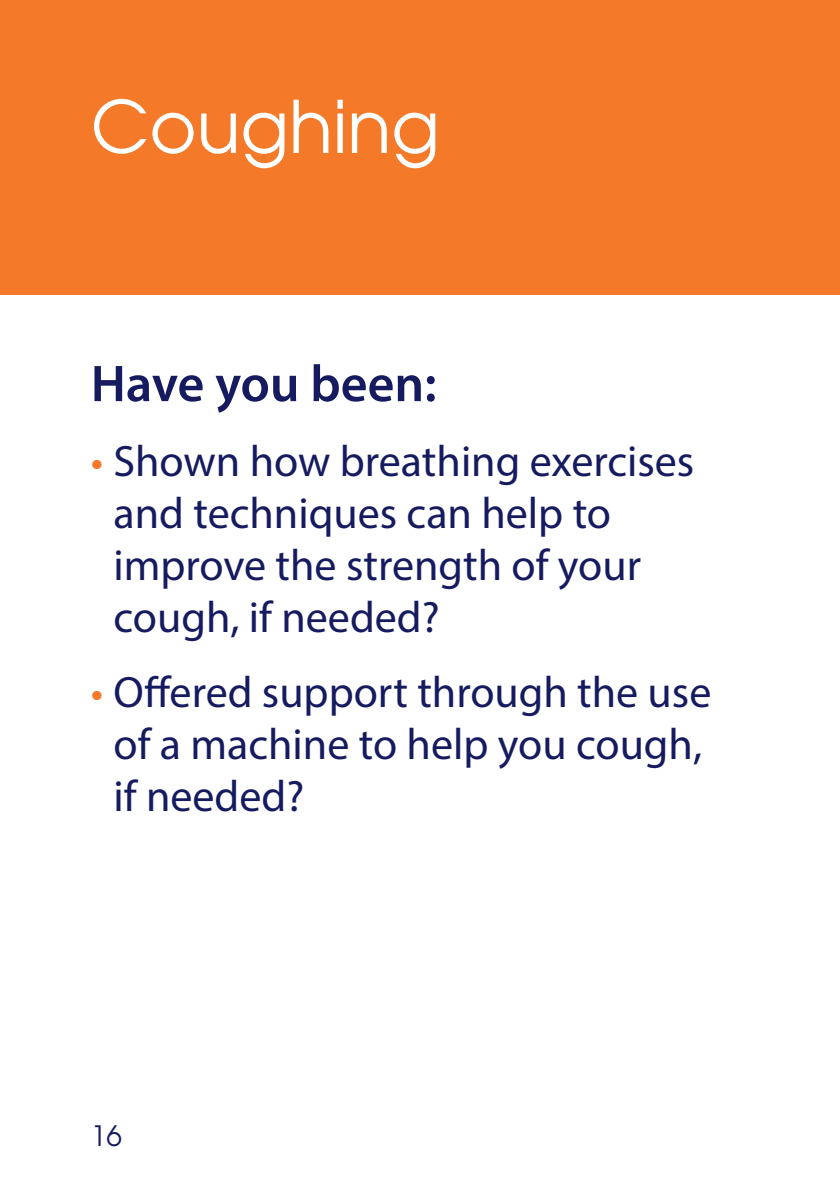
<style>
.page{position:relative;width:840px;height:1191px;background:#fff}
.page>*{position:absolute;margin:0;border:0;box-sizing:border-box;transform-origin:0 0}
.t1{font:72px "Avant Garde";color:#fff}
.t2{font:600 52px "Myriad Pro";color:#161b60}
.t3{font:44px/52px "Myriad Pro";color:#161b60}
.t4{font:28px "Avant Garde";color:#161b60}
.s1{color:#f47929}
</style>
<div class="page">
<div style="left:0;top:0;width:839px;height:295px;background:#f47929"></div>
<h1 class="t1" style="left:91px;top:99px;width:350px">Coughing</h1>
<p class="t2" style="left:91px;top:364px;width:347px">Have you been:</p>
<p class="t3" style="left:113px;top:439px;width:582px;text-indent:-23px"><span class="s1">•</span> Shown how breathing exercises and techniques can help to improve the strength of your cough, if needed?</p>
<p class="t3" style="left:113px;top:669px;width:599px;text-indent:-23px"><span class="s1">•</span> Ofered support through the use of a machine to help you cough, if needed?</p>
<p class="t4" style="left:91px;top:1124px;width:33px">16</p>
</div>
